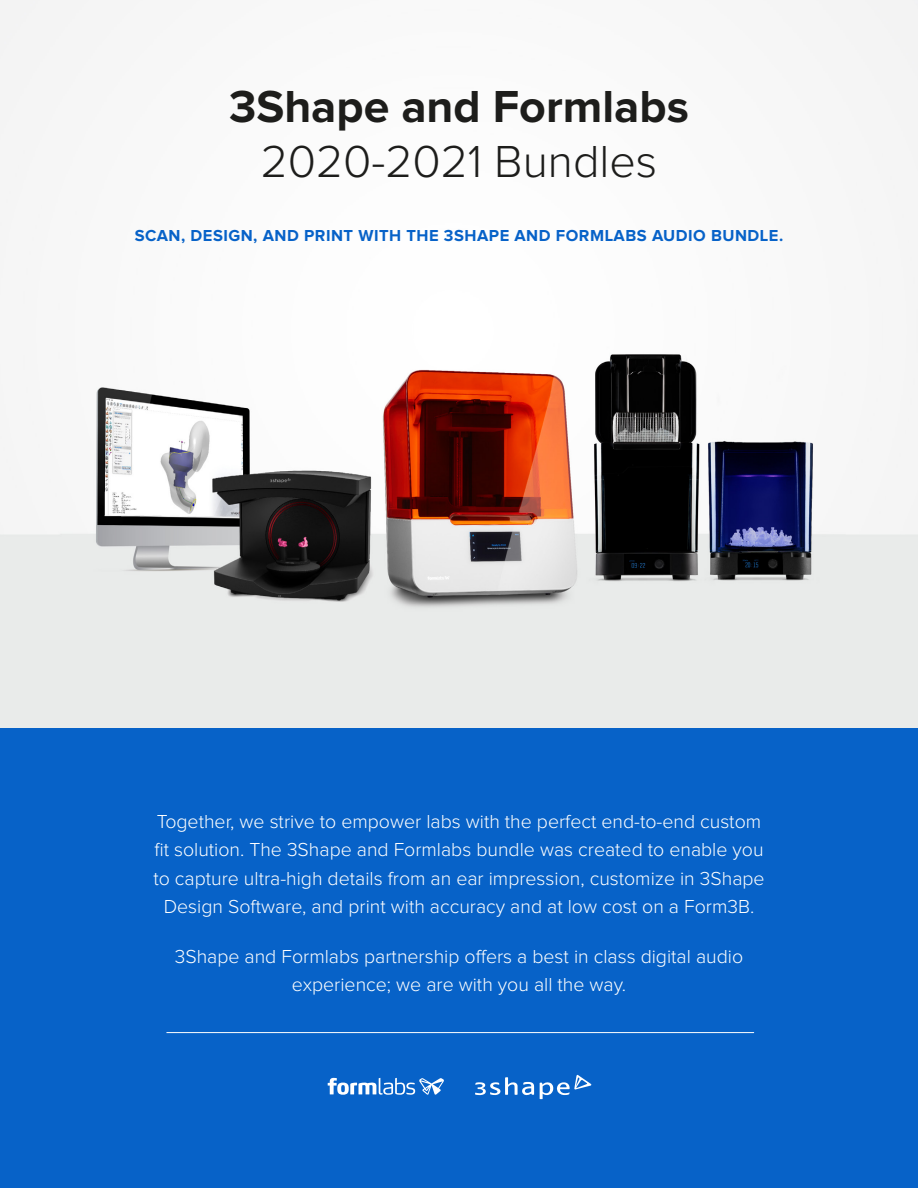
<style>
.page{position:relative;width:918px;height:1188px;background:#fff}
.page>*{position:absolute;margin:0;border:0;box-sizing:border-box;transform-origin:0 0}
.t1{font:700 46.5px "Proxima Nova";color:#1d1d1b}
.t2{font:300 46.5px "Proxima Nova";color:#1d1d1b}
.t3{font:300 19.5px/28.5px "Proxima Nova";color:#fff;text-align:center}
.t4{font:700 16.5px "Proxima Nova";letter-spacing:.03em;color:#0762c8}
</style>
<div class="page">
<img style="left:0;top:0;width:918px;height:729px">
<div style="left:0;top:729px;width:918px;height:459px;background:#0762c8"></div>
<svg style="left:328px;top:1078px;width:116px;height:17px"></svg>
<svg style="left:540px;top:1075px;width:51px;height:24px"></svg>
<svg style="left:475px;top:1077px;width:59px;height:18px"></svg>
<hr style="left:166px;top:1032px;width:588px;height:1px;background:#fff">
<h1 class="t1" style="left:229px;top:85px;width:461px">3Shape and Formlabs</h1>
<h1 class="t2" style="left:261px;top:141px;width:398px">2020-2021 Bundles</h1>
<p class="t4" style="left:135px;top:228px;width:650px">SCAN, DESIGN, AND PRINT WITH THE 3SHAPE AND FORMLABS AUDIO BUNDLE.</p>
<p class="t3" style="left:153px;top:808px;width:613px">Together, we strive to empower labs with the perfect end-to-end custom fit solution. The 3Shape and Formlabs bundle was created to enable you to capture ultra-high details from an ear impression, customize in 3Shape Design Software, and print with accuracy and at low cost on a Form3B.</p>
<p class="t3" style="left:175px;top:943px;width:570px">3Shape and Formlabs partnership offers a best in class digital audio experience; we are with you all the way.</p>
</div>
